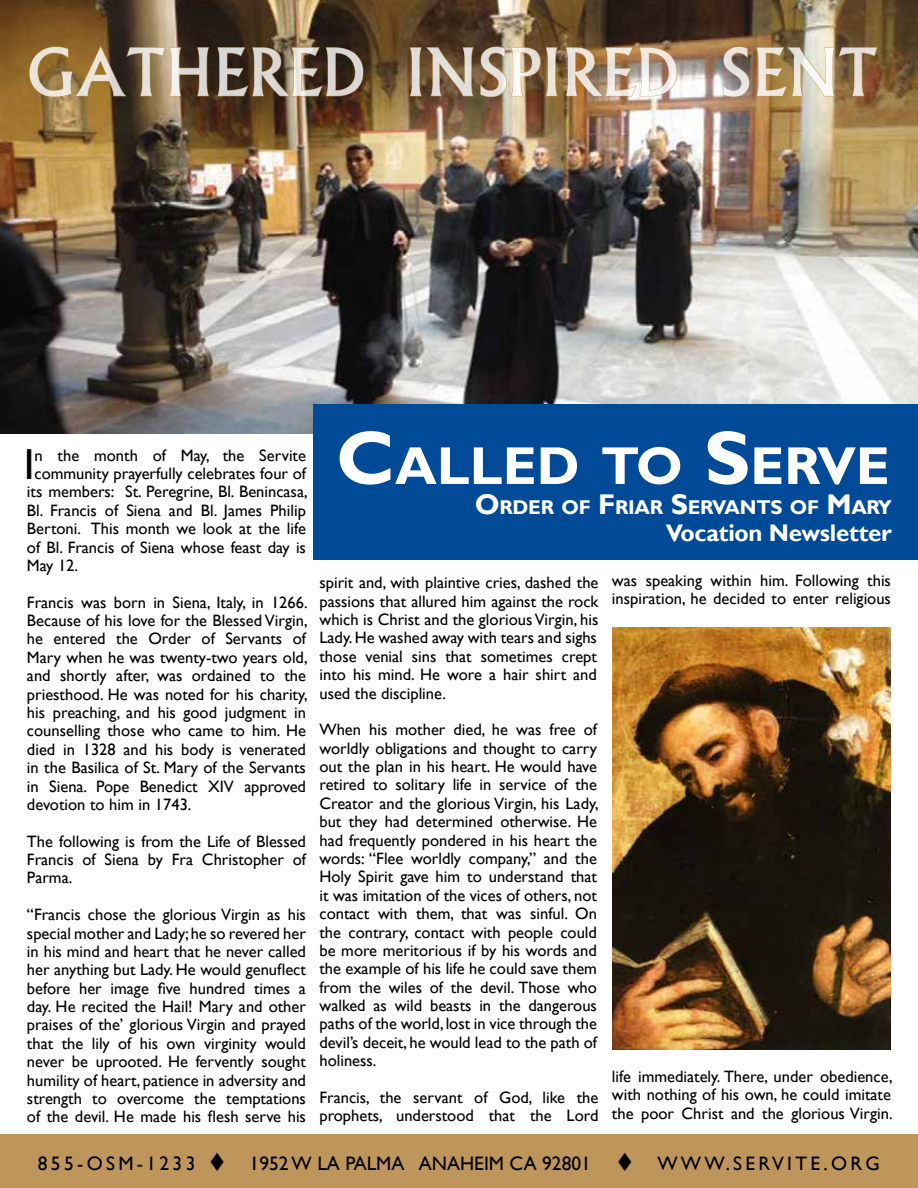
<style>
.page{position:relative;width:918px;height:1188px;background:#fff}
.page>*{position:absolute;margin:0;border:0;box-sizing:border-box;transform-origin:0 0}
.t1{font:500 63px "Albertus";color:#fff}
.t2{font:700 53.55px "Gill Sans";color:#fff}
.t3{font:43.5px "Gill Sans";color:#000}
.t4{font:700 24px "Gill Sans";letter-spacing:-.01em;color:#fff}
.t5{font:700 19.95px "Gill Sans";letter-spacing:-.015em;color:#fff}
.t6{font:19.5px "Gill Sans";letter-spacing:.01em;color:#000}
.t7{font:16.5px/18.5px "Gill Sans";color:#000;text-align:justify}
.s1{font-size:76.5px}
.s2{font-size:28.5px}
</style>
<div class="page">
<img style="left:1px;top:0;width:917px;height:433px">
<div style="left:0;top:1134px;width:918px;height:54px;background:#be955b"></div>
<svg style="left:29px;top:43px;width:180px;height:54px;background:#7e6238"></svg>
<svg style="left:217px;top:47px;width:147px;height:50px;background:#533f29"></svg>
<svg style="left:409px;top:47px;width:65px;height:50px;background:#6f5233"></svg>
<svg style="left:480px;top:46px;width:78px;height:51px;background:#967956"></svg>
<img style="left:565px;top:47px;width:112px;height:50px">
<svg style="left:723px;top:46px;width:27px;height:51px"></svg>
<svg style="left:756px;top:47px;width:122px;height:50px;background:#a78a61"></svg>
<div style="left:314px;top:404px;width:604px;height:155px;background:#004a97"></div>
<img style="left:612px;top:627px;width:279px;height:422px">
<h1 class="t1" style="left:27px;top:34px;width:852px">GATHERED INSPIRED SENT</h1>
<h3 class="t3" style="left:24px;top:439px;width:12px">I</h3>
<p class="t7" style="left:35px;top:446px;width:273px">n the month of May, the Servite</p>
<p class="t7" style="left:35px;top:465px;width:273px">community prayerfully celebrates four of</p>
<p class="t7" style="left:27px;top:483px;width:282px">its members: St. Peregrine, Bl. Benincasa,</p>
<p class="t7" style="left:27px;top:501px;width:280px">Bl. Francis of Siena and Bl. James Philip</p>
<p class="t7" style="left:27px;top:520px;width:281px">Bertoni. This month we look at the life</p>
<p class="t7" style="left:27px;top:538px;width:281px">of Bl. Francis of Siena whose feast day is</p>
<p class="t7" style="left:27px;top:556px;width:53px">May 12.</p>
<p class="t7" style="left:27px;top:593px;width:282px">Francis was born in Siena, Italy, in 1266.<br>Because of his love for the Blessed Virgin, he entered the Order of Servants of Mary when he was twenty-two years old, and shortly after, was ordained to the priesthood. He was noted for his charity, his preaching, and his good judgment in counselling those who came to him. He died in 1328 and his body is venerated in the Basilica of St. Mary of the Servants in Siena. Pope Benedict XIV approved devotion to him in 1743.</p>
<p class="t7" style="left:27px;top:832px;width:281px">The following is from the Life of Blessed Francis of Siena by Fra Christopher of Parma.</p>
<p class="t7" style="left:27px;top:906px;width:281px">“Francis chose the glorious Virgin as his special mother and Lady; he so revered her in his mind and heart that he never called her anything but Lady. He would genuflect before her image five hundred times a day. He recited the Hail! Mary and other praises of the’ glorious Virgin and prayed that the lily of his own virginity would never be uprooted. He fervently sought humility of heart, patience in adversity and strength to overcome the temptations of the devil. He made his flesh serve his</p>
<h2 class="t2" style="left:336px;top:434px;width:555px"><span class="s1">C</span>ALLED TO <span class="s1">S</span>ERVE</h2>
<p class="t5" style="left:475px;top:495px;width:419px"><span class="s2">O</span>RDER OF <span class="s2">F</span> RIAR <span class="s2">S</span>ERVANTS OF <span class="s2">M</span>ARY</p>
<h3 class="t4" style="left:666px;top:518px;width:228px">Vocation Newsletter</h3>
<p class="t7" style="left:319px;top:574px;width:281px">spirit and, with plaintive cries, dashed the passions that allured him against the rock which is Christ and the glorious Virgin, his Lady. He washed away with tears and sighs those venial sins that sometimes crept into his mind. He wore a hair shirt and used the discipline.</p>
<p class="t7" style="left:319px;top:721px;width:281px">When his mother died, he was free of worldly obligations and thought to carry out the plan in his heart. He would have retired to solitary life in service of the Creator and the glorious Virgin, his Lady, but they had determined otherwise. He had frequently pondered in his heart the words: “Flee worldly company,” and the Holy Spirit gave him to understand that it was imitation of the vices of others, not contact with them, that was sinful. On the contrary, contact with people could be more meritorious if by his words and the example of his life he could save them from the wiles of the devil. Those who walked as wild beasts in the dangerous paths of the world, lost in vice through the devil’s deceit, he would lead to the path of holiness.</p>
<p class="t7" style="left:319px;top:1088px;width:280px">Francis, the servant of God, like the prophets, understood that the Lord</p>
<p class="t7" style="left:612px;top:571px;width:281px">was speaking within him. Following this inspiration, he decided to enter religious</p>
<p class="t7" style="left:612px;top:1067px;width:282px">life immediately. There, under obedience, with nothing of his own, he could imitate the poor Christ and the glorious Virgin.</p>
<p class="t6" style="left:38px;top:1153px;width:844px">855-OSM-1233 ▼ 1952 W LA PALMA ANAHEIM CA 92801 ▼ WWW.SERVITE.ORG</p>
</div>
